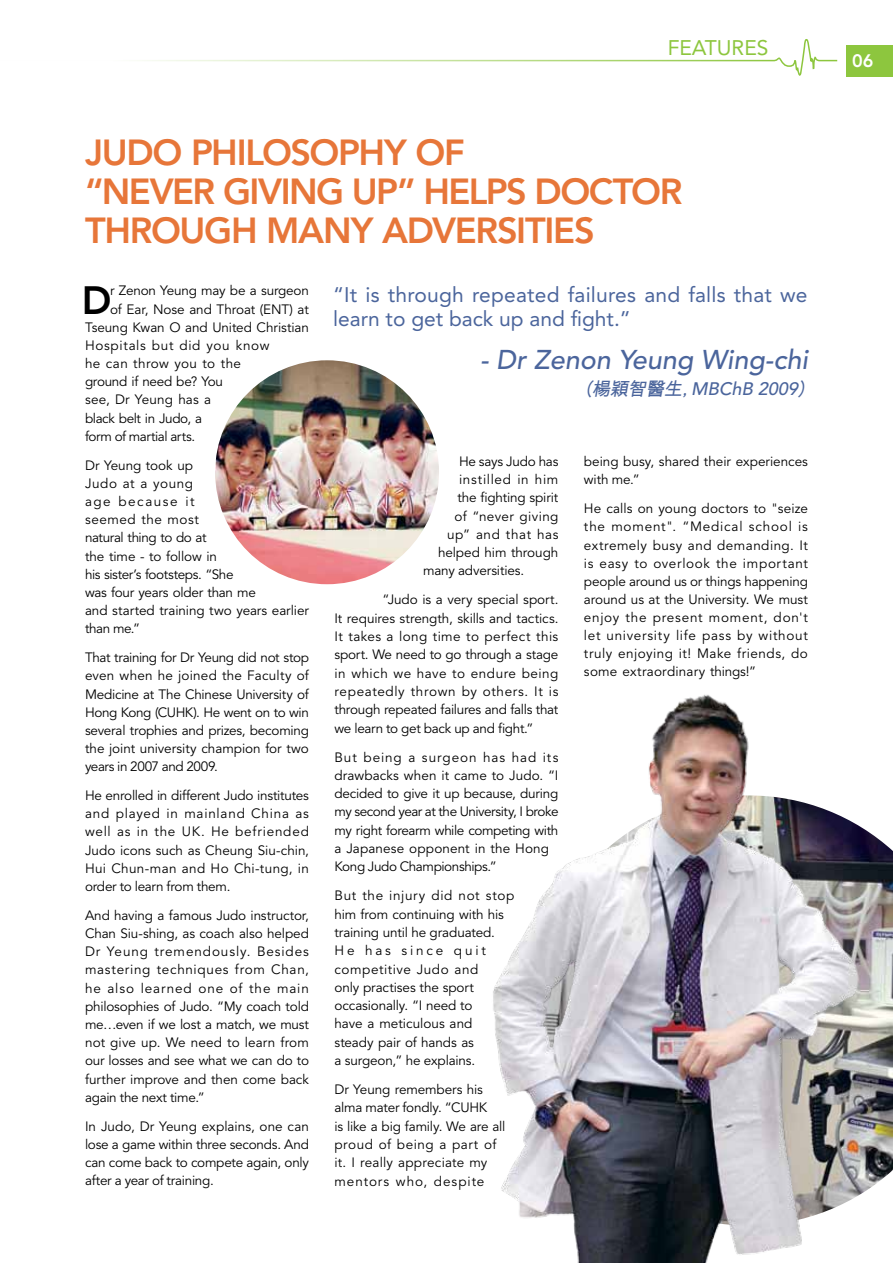
<style>
.page{position:relative;width:893px;height:1263px;background:#fff}
.page>*{position:absolute;margin:0;border:0;box-sizing:border-box;transform-origin:0 0}
.t1{font:800 39.15px "Avenir";color:#000}
.t2{font:800 36px/39px "Avenir";letter-spacing:-.04em;color:#e77639}
.t3{font:italic 500 27px "Avenir";color:#4b659c}
.t4{font:21px/24px "Avenir";letter-spacing:.01em;color:#4b659c}
.t5{font:21px "Avenir";color:#8dc63e}
.t6{font:italic 500 18px "Avenir";color:#4b659c}
.t7{font:800 18px "Avenir";color:#fff}
.t8{font:13.5px/18.1px "Avenir";letter-spacing:-.01em;color:#000;text-align:justify}
.t9{font:13.5px "Avenir";letter-spacing:.05em;color:#000}
.t10{font:13.5px "Avenir";letter-spacing:.025em;color:#000}
.t11{font:13.5px "Avenir";letter-spacing:-.035em;color:#000}
.t12{font:13.5px "Avenir";letter-spacing:-.03em;color:#000}
.t13{font:13.5px "Avenir";letter-spacing:.015em;color:#000}
.t14{font:13.5px "Avenir";letter-spacing:.03em;color:#000}
.t15{font:13.5px "Avenir";letter-spacing:.045em;color:#000}
.s1{font-family:"Xin Gothic";font-weight:400}
.s2{font-family:"Xin Gothic";font-weight:700}
</style>
<div class="page">
<img style="left:215px;top:360px;width:224px;height:224px;border-radius:112px">
<img style="left:869px;top:832px;width:24px;height:357px">
<img style="left:493px;top:694px;width:376px;height:569px">
<div style="left:846px;top:45px;width:47px;height:32px;background:#8dc63e"></div>
<svg style="left:142px;top:39px;width:696px;height:37px"></svg>
<h3 class="t5" style="left:668px;top:35px;width:102px">FEATURES</h3>
<h2 class="t2" style="left:85px;top:133px;width:599px">JUDO PHILOSOPHY OF<br>“NEVER GIVING UP” HELPS DOCTOR<br>THROUGH MANY ADVERSITIES</h2>
<h1 class="t1" style="left:82px;top:277px;width:31px">D</h1>
<p class="t8" style="left:110px;top:282px;width:200px">r Zenon Yeung may be a surgeon</p>
<p class="t8" style="left:110px;top:300px;width:200px">of Ear, Nose and Throat (ENT) at</p>
<p class="t8" style="left:85px;top:318px;width:225px">Tseung Kwan O and United Christian</p>
<p class="t9" style="left:85px;top:337px;width:186px">Hospitals but did you know</p>
<p class="t10" style="left:85px;top:356px;width:157px">he can throw you to the</p>
<p class="t8" style="left:85px;top:373px;width:139px">ground if need be? You</p>
<p class="t13" style="left:85px;top:392px;width:128px">see, Dr Yeung has a</p>
<p class="t12" style="left:85px;top:410px;width:118px">black belt in Judo, a</p>
<p class="t11" style="left:85px;top:428px;width:112px">form of martial arts.</p>
<p class="t8" style="left:85px;top:456px;width:225px;text-align:left">Dr Yeung took up<br>Judo at a young<br>age because it<br>seemed the most<br>natural thing to do at<br>the time - to follow in<br>his sister’s footsteps. “She<br>was four years older than me<br>and started training two years earlier than me.”</p>
<p class="t8" style="left:85px;top:649px;width:225px">That training for Dr Yeung did not stop even when he joined the Faculty of Medicine at The Chinese University of Hong Kong (CUHK). He went on to win several trophies and prizes, becoming the joint university champion for two years in 2007 and 2009.</p>
<p class="t8" style="left:85px;top:787px;width:225px">He enrolled in different Judo institutes and played in mainland China as well as in the UK. He befriended Judo icons such as Cheung Siu-chin, Hui Chun-man and Ho Chi-tung, in order to learn from them.</p>
<p class="t8" style="left:85px;top:906px;width:225px">And having a famous Judo instructor, Chan Siu-shing, as coach also helped Dr Yeung tremendously. Besides mastering techniques from Chan, he also learned one of the main philosophies of Judo. “My coach told me…even if we lost a match, we must not give up. We need to learn from our losses and see what we can do to further improve and then come back again the next time.”</p>
<p class="t8" style="left:85px;top:1117px;width:225px">In Judo, Dr Yeung explains, one can lose a game within three seconds. And can come back to compete again, only after a year of training.</p>
<h3 class="t4" style="left:333px;top:282px;width:476px">“It is through repeated failures and falls that we learn to get back up and fight.”</h3>
<h3 class="t3" style="left:480px;top:344px;width:329px">- Dr Zenon Yeung Wing-chi</h3>
<h3 class="t6" style="left:583px;top:378px;width:229px"><span class="s1">（</span><span class="s2">楊穎智醫生</span><span class="s1">,</span>MBChB 2009<span class="s1">）</span></h3>
<p class="t8" style="left:459px;top:452px;width:101px">He says Judo has</p>
<p class="t9" style="left:459px;top:471px;width:101px">instilled in him</p>
<p class="t8" style="left:457px;top:489px;width:102px">the fighting spirit</p>
<p class="t14" style="left:454px;top:508px;width:105px">of “never giving</p>
<p class="t15" style="left:447px;top:526px;width:113px">up” and that has</p>
<p class="t8" style="left:438px;top:544px;width:122px">helped him through</p>
<p class="t8" style="left:423px;top:562px;width:103px">many adversities.</p>
<p class="t8" style="left:334px;top:591px;width:225px;text-indent:48px">“Judo is a very special sport.<br>It requires strength, skills and tactics.<br>It takes a long time to perfect this sport. We need to go through a stage in which we have to endure being repeatedly thrown by others. It is through repeated failures and falls that we learn to get back up and fight.”</p>
<p class="t8" style="left:334px;top:748px;width:225px;text-align:left">But being a surgeon has had its drawbacks when it came to Judo. “I decided to give it up because, during my second year at the University, I broke my right forearm while competing with a Japanese opponent in the Hong Kong Judo Championships.”</p>
<p class="t8" style="left:334px;top:887px;width:182px;text-align:left">But the injury did not stop him from continuing with his training until he graduated.<br>He has since quit competitive Judo and<br>only practises the sport occasionally. “I need to<br>have a meticulous and steady pair of hands as<br>a surgeon,” he explains.</p>
<p class="t8" style="left:334px;top:1080px;width:172px;text-align:left">Dr Yeung remembers his alma mater fondly. “CUHK<br>is like a big family. We are all proud of being a part of it. I really appreciate my mentors who, despite</p>
<p class="t8" style="left:584px;top:452px;width:225px">being busy, shared their experiences with me.”</p>
<p class="t8" style="left:584px;top:500px;width:225px">He calls on young doctors to "seize the moment". “Medical school is extremely busy and demanding. It is easy to overlook the important people around us or things happening around us at the University. We must enjoy the present moment, don't let university life pass by without truly enjoying it! Make friends, do some extraordinary things!”</p>
<h3 class="t7" style="left:852px;top:50px;width:23px">06</h3>
</div>
